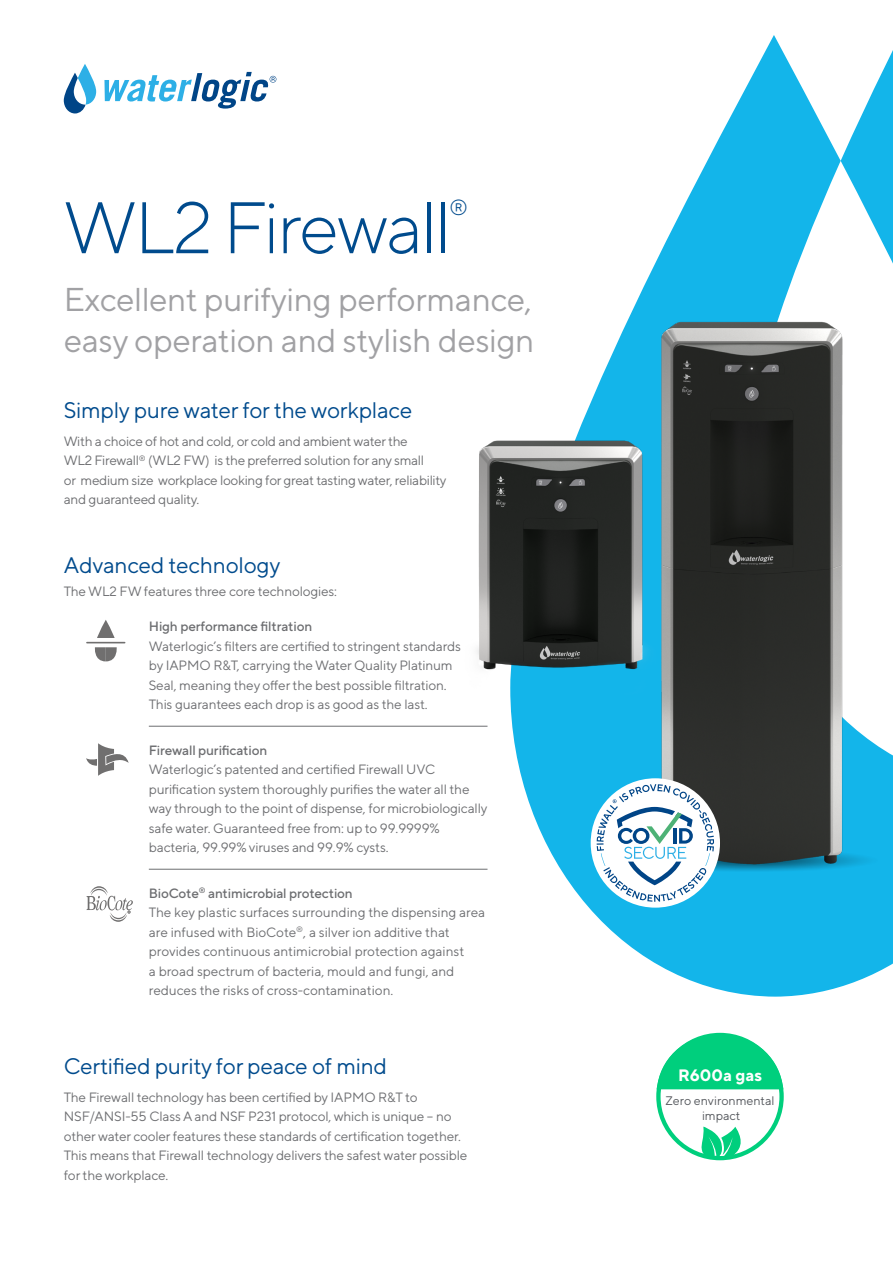
<style>
.page{position:relative;width:893px;height:1263px;background:#fff}
.page>*{position:absolute;margin:0;border:0;box-sizing:border-box;transform-origin:0 0}
.t1{font:300 72.75px "TT Norms Pro";letter-spacing:-.03em;color:#004b8d}
.t2{font:33px/40.5px "TT Norms Pro";letter-spacing:-.01em;color:#a1a1a4}
.t3{font:22.5px "TT Norms Pro";letter-spacing:-.01em;color:#004b8d}
.t4{font:300 21.9px "TT Norms Pro";color:#004b8d}
.t5{font:700 16.5px "TT Norms Pro";color:#fff}
.t6{font:13.5px/19.5px "TT Norms Pro";letter-spacing:-.01em;color:#6d6e71}
.t7{font:500 13.5px "TT Norms Pro";letter-spacing:-.01em;color:#6d6e71}
.t8{font:12.45px/14.1px "TT Norms Pro";color:#54575c;text-align:center}
.s1{font-weight:500}
</style>
<div class="page">
<svg style="left:511px;top:35px;width:382px;height:962px"></svg>
<hr style="left:149px;top:726px;width:338px;height:1px;background:#6d6e71">
<hr style="left:149px;top:869px;width:338px;height:1px;background:#6d6e71">
<hr style="left:87px;top:642px;width:38px;height:1px;background:#706f6f">
<svg style="left:97px;top:620px;width:18px;height:18px"></svg>
<svg style="left:94px;top:647px;width:23px;height:14px"></svg>
<svg style="left:86px;top:743px;width:43px;height:33px"></svg>
<svg style="left:86px;top:886px;width:47px;height:36px"></svg>
<img style="left:607px;top:292px;width:270px;height:604px">
<img style="left:477px;top:369px;width:260px;height:353px">
<svg style="left:64px;top:64px;width:32px;height:49px"></svg>
<svg style="left:104px;top:72px;width:172px;height:37px"></svg>
<svg style="left:656px;top:1032px;width:128px;height:63px"></svg>
<svg style="left:701px;top:1126px;width:44px;height:33px"></svg>
<div style="left:591px;top:778px;width:129px;height:130px;background:#fff;border-radius:50%"></div>
<svg style="left:597px;top:784px;width:117px;height:118px"></svg>
<h1 class="t1" style="left:64px;top:175px;width:389px">WL2 Firewall</h1>
<h3 class="t4" style="left:449px;top:192px;width:21px">®</h3>
<h2 class="t2" style="left:64px;top:277px;width:472px">Excellent purifying performance, easy operation and stylish design</h2>
<h3 class="t3" style="left:64px;top:394px;width:350px">Simply pure water for the workplace</h3>
<p class="t6" style="left:64px;top:430px;width:384px">With a choice of hot and cold, or cold and ambient water the<br>WL2 Firewall<sup>®</sup> (WL2 FW) is the preferred solution for any small<br>or medium size workplace looking for great tasting water, reliability and guaranteed quality.</p>
<h3 class="t3" style="left:64px;top:549px;width:218px">Advanced technology</h3>
<p class="t6" style="left:64px;top:581px;width:275px">The WL2 FW features three core technologies:</p>
<p class="t7" style="left:149px;top:617px;width:165px">High performance filtration</p>
<p class="t6" style="left:149px;top:635px;width:314px">Waterlogic’s filters are certified to stringent standards by IAPMO R&amp;T, carrying the Water Quality Platinum Seal, meaning they offer the best possible filtration.<br>This guarantees each drop is as good as the last.</p>
<p class="t7" style="left:149px;top:740px;width:120px">Firewall purification</p>
<p class="t6" style="left:149px;top:759px;width:340px">Waterlogic’s patented and certified Firewall UVC purification system thoroughly purifies the water all the way through to the point of dispense, for microbiologically safe water. Guaranteed free from: up to 99.9999% bacteria, 99.99% viruses and 99.9% cysts.</p>
<p class="t6" style="left:149px;top:882px;width:338px"><span class="s1">BioCote</span><sup>®</sup> <span class="s1">antimicrobial protection<br></span>The key plastic surfaces surrounding the dispensing area are infused with BioCote<sup>®</sup>, a silver ion additive that provides continuous antimicrobial protection against<br>a broad spectrum of bacteria, mould and fungi, and reduces the risks of cross-contamination.</p>
<h3 class="t3" style="left:64px;top:1049px;width:325px">Certified purity for peace of mind</h3>
<p class="t6" style="left:64px;top:1086px;width:405px">The Firewall technology has been certified by IAPMO R&amp;T to NSF/ANSI-55 Class A and NSF P231 protocol, which is unique – no other water cooler features these standards of certification together.<br>This means that Firewall technology delivers the safest water possible for the workplace.</p>
<p class="t5" style="left:678px;top:1063px;width:85px">R600a gas</p>
<p class="t8" style="left:665px;top:1093px;width:110px">Zero environmental impact</p>
</div>
